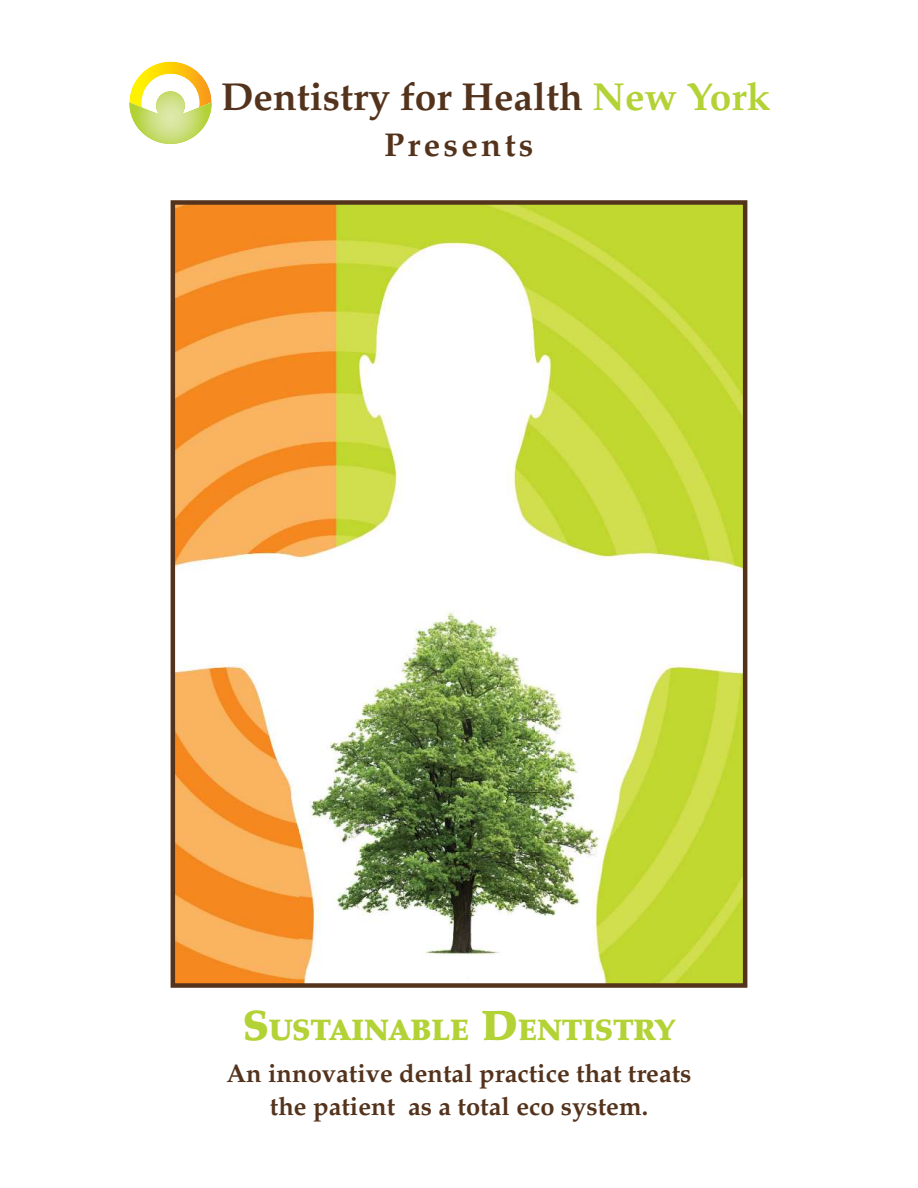
<style>
.page{position:relative;width:918px;height:1188px;background:#fff}
.page>*{position:absolute;margin:0;border:0;box-sizing:border-box;transform-origin:0 0}
.t1{font:700 39px "Palatino LT Std";color:#54331d}
.t2{font:700 33px "Palatino LT Std";letter-spacing:.1em;color:#54331d}
.t3{font:900 29.4px "Palatino LT Std";color:#b2d235}
.t4{font:700 25.5px/33px "Palatino LT Std";color:#54331d;text-align:center}
.s1{color:#b2d235}
.s2{font-size:42px}
</style>
<div class="page">
<img style="left:131px;top:62px;width:79px;height:29px">
<img style="left:129px;top:91px;width:83px;height:53px">
<img style="left:177px;top:206px;width:564px;height:776px">
<img style="left:299px;top:587px;width:313px;height:395px">
<div style="left:171px;top:200px;width:576px;height:788px;border:5px solid #54331d"></div>
<h1 class="t1" style="left:221px;top:82px;width:551px">Dentistry for Health <span class="s1">New York</span></h1>
<p class="t2" style="left:384px;top:133px;width:151px">Presents</p>
<p class="t3" style="left:243px;top:1012px;width:434px"><span class="s2">S</span>USTAINABLE <span class="s2">D</span>ENTISTRY</p>
<p class="t4" style="left:226px;top:1060px;width:467px">An innovative dental practice that treats the patient as a total eco system.</p>
</div>
